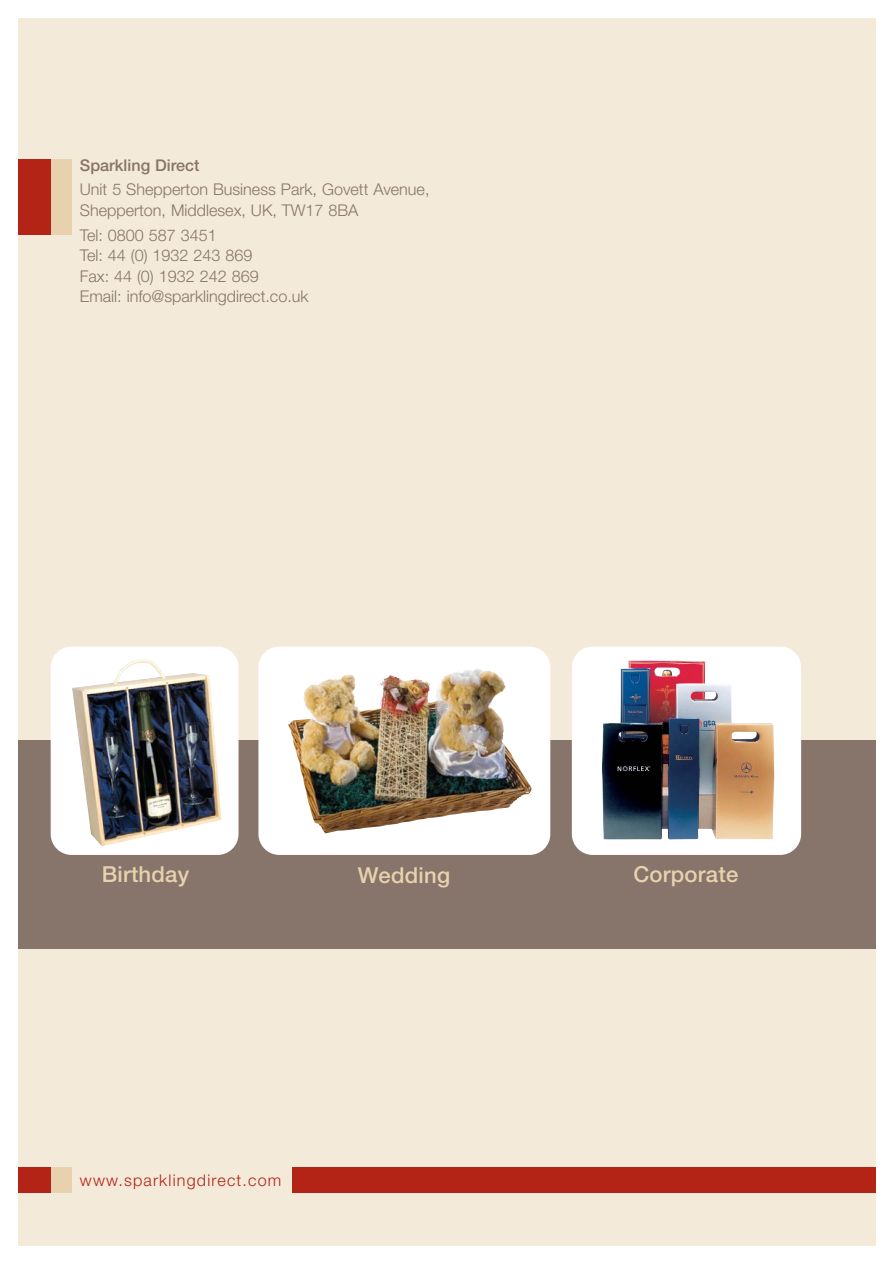
<style>
.page{position:relative;width:893px;height:1263px;background:#fff}
.page>*{position:absolute;margin:0;border:0;box-sizing:border-box;transform-origin:0 0}
.t1{font:500 22.05px "Helvetica Neue";letter-spacing:.01em;color:#e7d2ad}
.t2{font:300 16.2px/20.5px "Helvetica Neue";color:#87746a}
.t3{font:300 16.2px "Helvetica Neue";letter-spacing:.07em;color:#b32316}
.t4{font:500 16.2px "Helvetica Neue";color:#87746a}
</style>
<div class="page">
<div style="left:18px;top:18px;width:857px;height:1228px;background:#f4ead9"></div>
<div style="left:18px;top:740px;width:857px;height:208px;background:#87746a"></div>
<div style="left:292px;top:1167px;width:583px;height:25px;background:#b32316"></div>
<div style="left:258px;top:647px;width:292px;height:208px;background:#fff;border-radius:21px"></div>
<img style="left:306px;top:672px;width:226px;height:161px">
<div style="left:51px;top:647px;width:187px;height:208px;background:#fff;border-radius:21px"></div>
<img style="left:72px;top:659px;width:149px;height:187px">
<div style="left:572px;top:647px;width:229px;height:208px;background:#fff;border-radius:21px"></div>
<img style="left:602px;top:660px;width:172px;height:180px">
<div style="left:18px;top:159px;width:33px;height:75px;background:#b32316"></div>
<div style="left:51px;top:159px;width:20px;height:75px;background:#e7d2ad"></div>
<div style="left:18px;top:1167px;width:33px;height:25px;background:#b32316"></div>
<div style="left:51px;top:1167px;width:20px;height:25px;background:#e7d2ad"></div>
<p class="t4" style="left:80px;top:159px;width:121px">Sparkling Direct</p>
<p class="t2" style="left:80px;top:181px;width:351px">Unit 5 Shepperton Business Park, Govett Avenue,<br>Shepperton, Middlesex, UK, TW17 8BA</p>
<p class="t2" style="left:80px;top:226px;width:230px">Tel: 0800 587 3451<br>Tel: 44 (0) 1932 243 869<br>Fax: 44 (0) 1932 242 869<br>Email: info@sparklingdirect.co.uk</p>
<h1 class="t1" style="left:102px;top:866px;width:89px">Birthday</h1>
<h1 class="t1" style="left:358px;top:867px;width:94px">Wedding</h1>
<h1 class="t1" style="left:633px;top:866px;width:106px">Corporate</h1>
<p class="t3" style="left:80px;top:1175px;width:203px">www.sparklingdirect.com</p>
</div>
